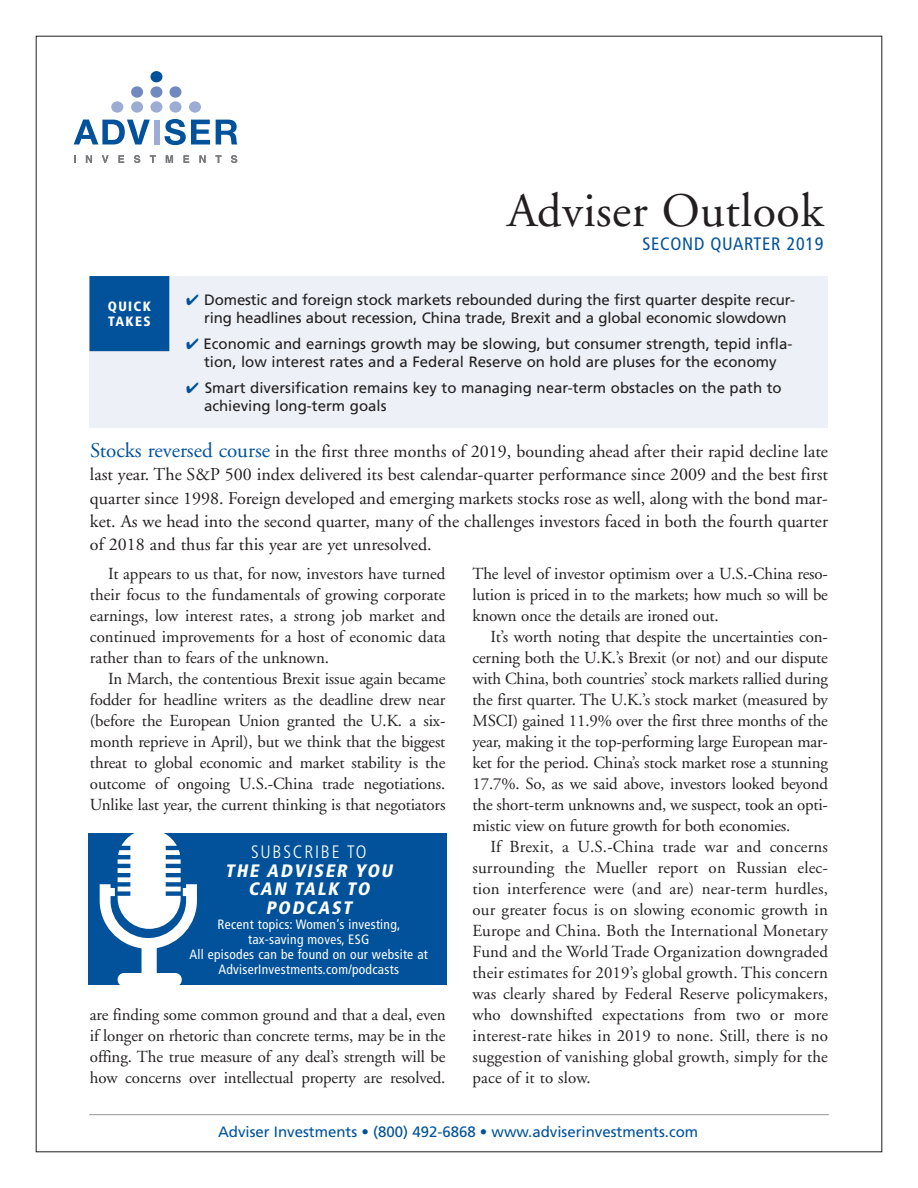
<style>
.page{position:relative;width:918px;height:1188px;background:#fff}
.page>*{position:absolute;margin:0;border:0;box-sizing:border-box;transform-origin:0 0}
.t1{font:48px "Adobe Garamond";letter-spacing:.01em;color:#231f20}
.t2{font:18px/23.2px "Adobe Garamond";color:#231f20;text-align:justify}
.t3{font:italic 900 condensed 18px/18.8px "Frutiger";color:#fff;text-align:center}
.t4{font:condensed 18px "Frutiger";letter-spacing:.04em;color:#01529a}
.t5{font:300 condensed 18px "Frutiger";letter-spacing:.1em;color:#fff}
.t6{font:16.8px/21px "Adobe Garamond";letter-spacing:-.01em;color:#231f20;text-align:justify}
.t7{font:15px/18px "Frutiger";color:#231f20}
.t8{font:15px "Frutiger";color:#01529a}
.t9{font:condensed 13.5px/15px "Frutiger";letter-spacing:.02em;color:#fff;text-align:center}
.t10{font:900 condensed 13.5px/15px "Frutiger";letter-spacing:.1em;color:#fff}
.s1{color:#01529a}
.s2{font-size:21px;color:#01529a}
</style>
<div class="page">
<div style="left:89px;top:276px;width:739px;height:151px;background:#edf0f7"></div>
<div style="left:90px;top:277px;width:79px;height:73px;background:#01529a"></div>
<div style="left:89px;top:276px;width:80px;height:75px;border:2px solid #01529a"></div>
<div style="left:88px;top:834px;width:359px;height:151px;background:#01529a"></div>
<svg style="left:100px;top:834px;width:97px;height:151px"></svg>
<svg style="left:74px;top:120px;width:76px;height:24px"></svg>
<svg style="left:165px;top:119px;width:45px;height:26px"></svg>
<svg style="left:216px;top:120px;width:22px;height:24px"></svg>
<svg style="left:74px;top:155px;width:2px;height:8px"></svg>
<svg style="left:86px;top:155px;width:6px;height:8px"></svg>
<svg style="left:102px;top:155px;width:7px;height:8px"></svg>
<svg style="left:118px;top:155px;width:6px;height:8px"></svg>
<svg style="left:134px;top:155px;width:6px;height:8px"></svg>
<svg style="left:150px;top:155px;width:6px;height:8px"></svg>
<svg style="left:166px;top:155px;width:7px;height:8px"></svg>
<svg style="left:184px;top:155px;width:5px;height:8px"></svg>
<svg style="left:199px;top:155px;width:7px;height:8px"></svg>
<svg style="left:215px;top:155px;width:7px;height:8px"></svg>
<svg style="left:231px;top:155px;width:6px;height:8px"></svg>
<div style="left:150px;top:71px;width:12px;height:11px;background:#01529a;border-radius:50%"></div>
<svg style="left:111px;top:86px;width:90px;height:27px"></svg>
<div style="left:154px;top:120px;width:5px;height:24px;background:#9dacd3"></div>
<hr style="left:89px;top:1114px;width:740px;height:1px;background:#939598">
<p class="t10" style="left:108px;top:299px;width:45px">QUICK<br>TAKES</p>
<h1 class="t1" style="left:507px;top:185px;width:318px">Adviser Outlook</h1>
<p class="t4" style="left:642px;top:233px;width:183px">SECOND QUARTER 2019</p>
<p class="t7" style="left:204px;top:291px;width:593px;text-indent:-18px"><span class="s1">✔</span> Domestic and foreign stock markets rebounded during the first quarter despite recur&shy;ring headlines about recession, China trade, Brexit and a global economic slowdown</p>
<p class="t7" style="left:186px;top:335px;width:608px;text-align:center"><span class="s1">✔</span> Economic and earnings growth may be slowing, but consumer strength, tepid infla&shy;tion, low interest rates and a Federal Reserve on hold are pluses for the economy</p>
<p class="t7" style="left:204px;top:379px;width:579px;text-indent:-18px"><span class="s1">✔</span> Smart diversification remains key to managing near-term obstacles on the path to achieving long-term goals</p>
<p class="t2" style="left:90px;top:440px;width:740px"><span class="s2">Stocks reversed course</span> in the first three months of 2019, bounding ahead after their rapid decline late last year. The S&amp;P 500 index delivered its best calendar-quarter performance since 2009 and the best first quarter since 1998. Foreign developed and emerging markets stocks rose as well, along with the bond mar&shy;ket. As we head into the second quarter, many of the challenges investors faced in both the fourth quarter of 2018 and thus far this year are yet unresolved.</p>
<p class="t6" style="left:472px;top:564px;width:357px">The level of investor optimism over a U.S.-China reso&shy;lution is priced in to the markets; how much so will be known once the details are ironed out.</p>
<p class="t6" style="left:472px;top:627px;width:357px;text-indent:18px">It’s worth noting that despite the uncertainties con&shy;cerning both the U.K.’s Brexit (or not) and our dispute with China, both countries’ stock markets rallied during the first quarter. The U.K.’s stock market (measured by MSCI) gained 11.9% over the first three months of the year, making it the top-performing large European mar&shy;ket for the period. China’s stock market rose a stunning 17.7%. So, as we said above, investors looked beyond the short-term unknowns and, we suspect, took an opti&shy;mistic view on future growth for both economies.</p>
<p class="t6" style="left:472px;top:837px;width:357px;text-indent:18px">If Brexit, a U.S.-China trade war and concerns surrounding the Mueller report on Russian elec&shy;tion interference were (and are) near-term hurdles, our greater focus is on slowing economic growth in Europe and China. Both the International Monetary Fund and the World Trade Organization downgraded their estimates for 2019’s global growth. This concern was clearly shared by Federal Reserve policymakers, who downshifted expectations from two or more interest-rate hikes in 2019 to none. Still, there is no suggestion of vanishing global growth, simply for the pace of it to slow.</p>
<p class="t6" style="left:90px;top:563px;width:357px;text-indent:18px">It appears to us that, for now, investors have turned their focus to the fundamentals of growing corporate earnings, low interest rates, a strong job market and continued improvements for a host of economic data rather than to fears of the unknown.</p>
<p class="t6" style="left:90px;top:668px;width:357px;text-indent:18px">In March, the contentious Brexit issue again became fodder for headline writers as the deadline drew near (before the European Union granted the U.K. a six&shy;month reprieve in April), but we think that the biggest threat to global economic and market stability is the outcome of ongoing U.S.-China trade negotiations.<br>Unlike last year, the current thinking is that negotiators</p>
<p class="t5" style="left:251px;top:841px;width:117px">SUBSCRIBE TO</p>
<p class="t3" style="left:225px;top:861px;width:172px">THE ADVISER YOU<br>CAN TALK TO<br>PODCAST</p>
<p class="t9" style="left:190px;top:917px;width:240px">Recent topics: Women’s investing, tax-saving moves, ESG<br>All episodes can be found on our website at AdviserInvestments.com/podcasts</p>
<p class="t6" style="left:90px;top:1004px;width:357px">are finding some common ground and that a deal, even if longer on rhetoric than concrete terms, may be in the offing. The true measure of any deal’s strength will be how concerns over intellectual property are resolved.</p>
<p class="t8" style="left:218px;top:1123px;width:482px">Adviser Investments • (800) 492-6868 • www.adviserinvestments.com</p>
</div>
